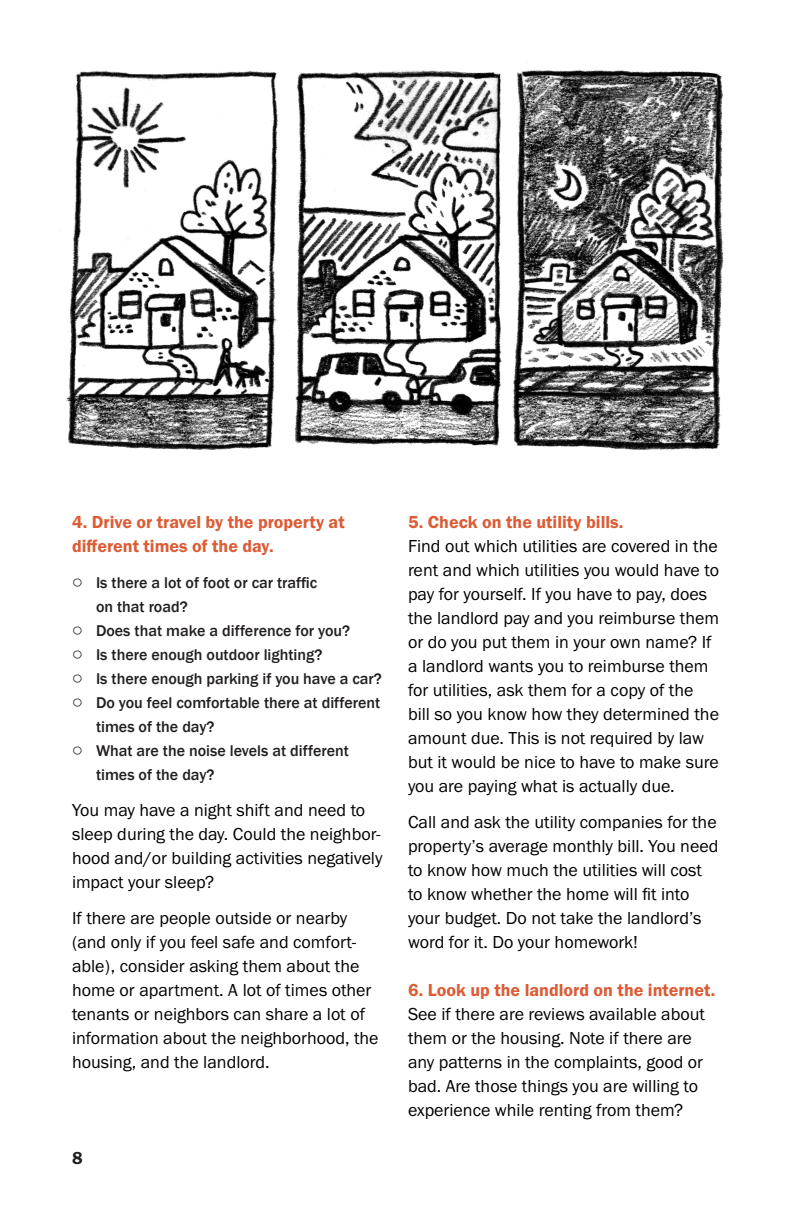
<style>
.page{position:relative;width:792px;height:1224px;background:#fff}
.page>*{position:absolute;margin:0;border:0;box-sizing:border-box;transform-origin:0 0}
.Body_Copy{font:18px/24px "Franklin Gothic URW Boo";color:#000}
.Subhead{font:18px/24px "Franklin Gothic URW Dem";color:#db5c35}
.t1{font:18px "Franklin Gothic URW Dem";color:#231f20}
.t2{font:500 16px/24px "Franklin Gothic";color:#231f20}
.s1{font-family:"Franklin Gothic URW";font-weight:300}
</style>
<div class="page">
<img style="left:60px;top:60px;width:664px;height:390px">
<p class="Subhead" style="left:72px;top:510px;width:274px">4. Drive or travel by the property at different times of the day.</p>
<p class="t2" style="left:96px;top:571px;width:223px;text-indent:-24px"><span class="s1">○</span> Is there a lot of foot or car traffic on that road?</p>
<p class="t2" style="left:72px;top:619px;width:280px"><span class="s1">○</span> Does that make a difference for you?</p>
<p class="t2" style="left:72px;top:643px;width:252px"><span class="s1">○</span> Is there enough outdoor lighting?</p>
<p class="t2" style="left:72px;top:667px;width:311px"><span class="s1">○</span> Is there enough parking if you have a car?</p>
<p class="t2" style="left:96px;top:691px;width:286px;text-indent:-24px"><span class="s1">○</span> Do you feel comfortable there at different times of the day?</p>
<p class="t2" style="left:96px;top:739px;width:255px;text-indent:-24px"><span class="s1">○</span> What are the noise levels at different times of the day?</p>
<p class="Body_Copy" style="left:72px;top:798px;width:312px">You may have a night shift and need to sleep during the day. Could the neighbor&shy;hood and/or building activities negatively impact your sleep?</p>
<p class="Body_Copy" style="left:72px;top:906px;width:308px">If there are people outside or nearby (and only if you feel safe and comfort&shy;able), consider asking them about the home or apartment. A lot of times other tenants or neighbors can share a lot of information about the neighborhood, the housing, and the landlord.</p>
<p class="t1" style="left:72px;top:1147px;width:12px">8</p>
<p class="Subhead" style="left:408px;top:510px;width:217px">5. Check on the utility bills.</p>
<p class="Body_Copy" style="left:408px;top:534px;width:313px">Find out which utilities are covered in the rent and which utilities you would have to pay for yourself. If you have to pay, does the landlord pay and you reimburse them or do you put them in your own name? If a landlord wants you to reimburse them for utilities, ask them for a copy of the bill so you know how they determined the amount due. This is not required by law but it would be nice to have to make sure you are paying what is actually due.</p>
<p class="Body_Copy" style="left:408px;top:810px;width:312px">Call and ask the utility companies for the property’s average monthly bill. You need to know how much the utilities will cost to know whether the home will fit into your budget. Do not take the landlord’s word for it. Do your homework!</p>
<p class="Subhead" style="left:408px;top:978px;width:309px">6. Look up the landlord on the internet.</p>
<p class="Body_Copy" style="left:408px;top:1002px;width:299px">See if there are reviews available about them or the housing. Note if there are any patterns in the complaints, good or bad. Are those things you are willing to experience while renting from them?</p>
</div>
